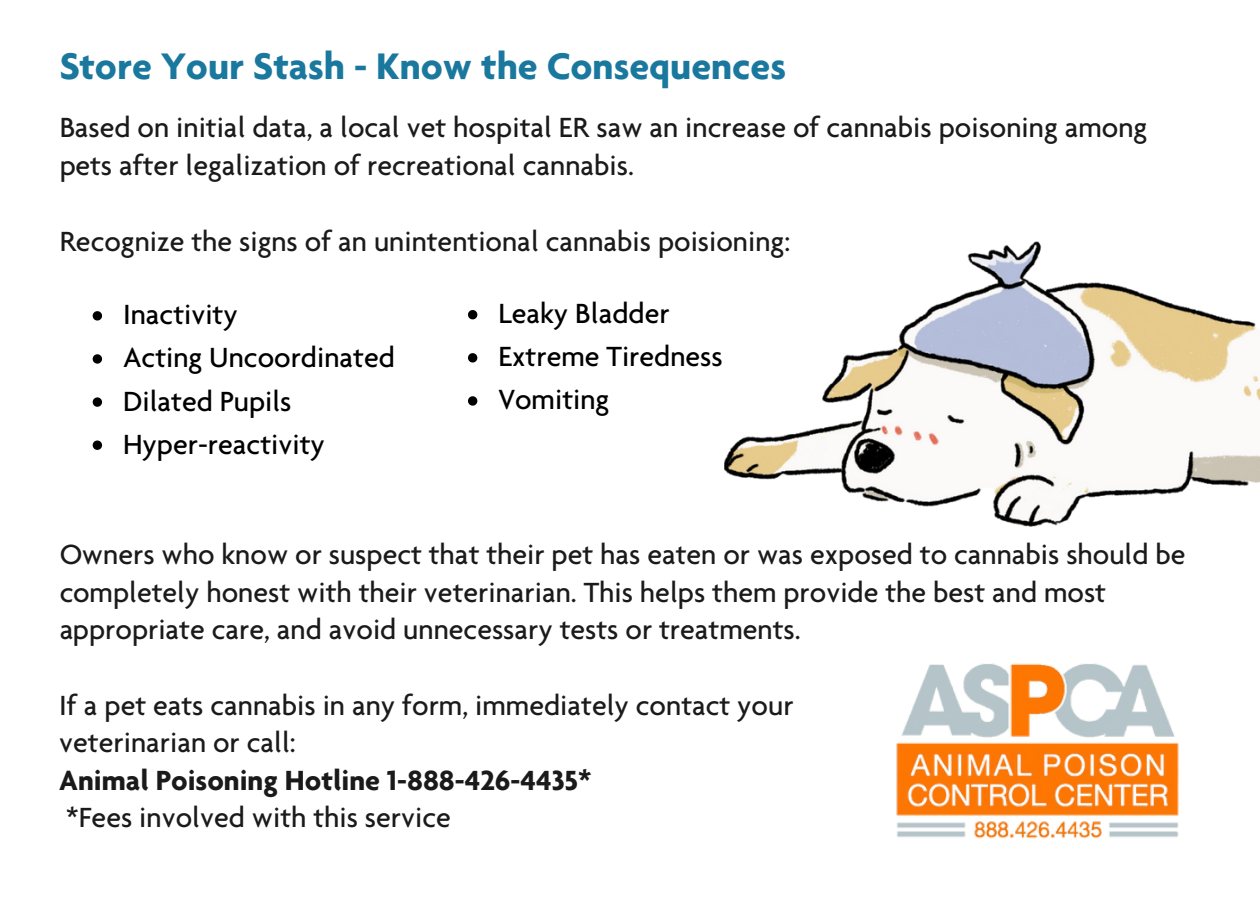
<style>
.page{position:relative;width:1260px;height:900px;background:#fff}
.page>*{position:absolute;margin:0;border:0;box-sizing:border-box;transform-origin:0 0}
.t1{font:700 40px "Agenda";color:#006993}
.t2{font:500 30px/37.5px "Agenda";color:#000}
.t3{font:700 30px "Agenda";color:#000}
</style>
<div class="page">
<img style="left:724px;top:241px;width:536px;height:285px">
<img style="left:896px;top:663px;width:283px;height:176px">
<svg style="left:93px;top:311px;width:9px;height:10px"></svg>
<svg style="left:93px;top:354px;width:9px;height:10px"></svg>
<svg style="left:93px;top:397px;width:9px;height:10px"></svg>
<svg style="left:93px;top:441px;width:9px;height:9px"></svg>
<svg style="left:468px;top:310px;width:9px;height:9px"></svg>
<svg style="left:468px;top:353px;width:9px;height:10px"></svg>
<svg style="left:468px;top:396px;width:9px;height:10px"></svg>
<h1 class="t1" style="left:59px;top:42px;width:728px">Store Your Stash - Know the Consequences</h1>
<p class="t2" style="left:59px;top:108px;width:1090px">Based on initial data, a local vet hospital ER saw an increase of cannabis poisoning among pets after legalization of recreational cannabis.</p>
<p class="t2" style="left:59px;top:221px;width:733px">Recognize the signs of an unintentional cannabis poisioning:</p>
<p class="t2" style="left:123px;top:295px;width:116px">Inactivity</p>
<p class="t2" style="left:123px;top:338px;width:273px">Acting Uncoordinated</p>
<p class="t2" style="left:123px;top:381px;width:170px">Dilated Pupils</p>
<p class="t2" style="left:123px;top:424px;width:203px">Hyper-reactivity</p>
<p class="t2" style="left:498px;top:293px;width:173px">Leaky Bladder</p>
<p class="t2" style="left:498px;top:337px;width:226px">Extreme Tiredness</p>
<p class="t2" style="left:498px;top:380px;width:113px">Vomiting</p>
<p class="t2" style="left:59px;top:535px;width:1128px">Owners who know or suspect that their pet has eaten or was exposed to cannabis should be completely honest with their veterinarian. This helps them provide the best and most appropriate care, and avoid unnecessary tests or treatments.</p>
<p class="t2" style="left:59px;top:685px;width:736px">If a pet eats cannabis in any form, immediately contact your veterinarian or call:</p>
<p class="t3" style="left:59px;top:762px;width:534px">Animal Poisoning Hotline 1-888-426-4435*</p>
<p class="t2" style="left:66px;top:798px;width:386px">*Fees involved with this service</p>
</div>
